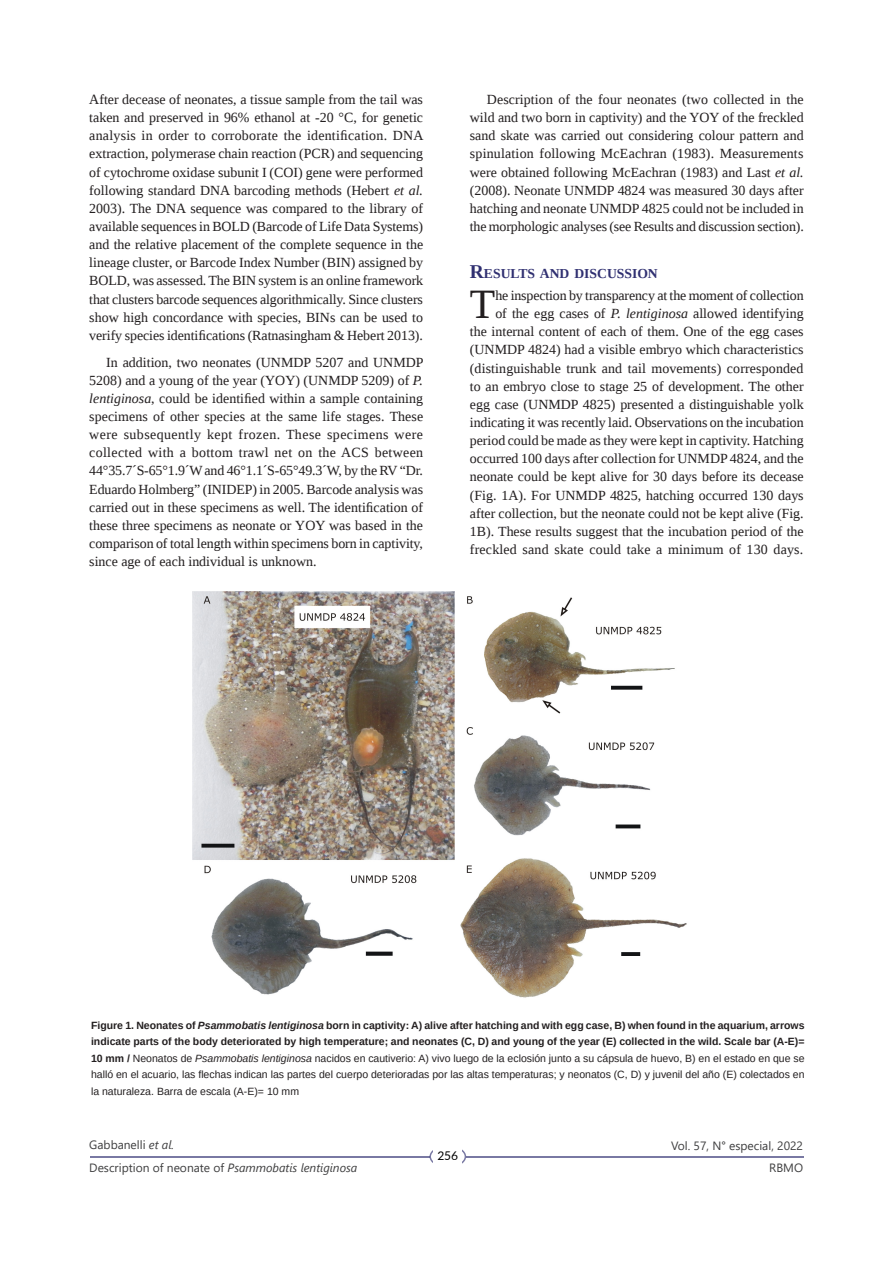
<style>
.page{position:relative;width:893px;height:1263px;background:#fff}
.page>*{position:absolute;margin:0;border:0;box-sizing:border-box;transform-origin:0 0}
.t1{font:41.7px "Liberation Serif";color:#231f20}
.t2{font:13.95px/18.1px "Liberation Serif";color:#231f20;text-align:justify}
.t3{font:700 13.65px "Liberation Serif";color:#303071}
.t4{font:12px/22.4px "Segoe UI";color:#3e3e3f;text-align:right}
.t5{font:12px "Lato";color:#000}
.t6{font:10.5px/16.5px "Liberation Sans";color:#231f20;text-align:justify}
.s1{font-style:italic}
.s2{font-size:19.5px}
.s3{font-weight:700}
.s4{font-weight:700;font-style:italic}
</style>
<div class="page">
<img style="left:193px;top:592px;width:494px;height:406px">
<div style="left:429px;top:1145px;width:37px;height:23px;border:2px solid #303071;border-radius:50%"></div>
<div style="left:433px;top:1135px;width:29px;height:41px;background:#fff"></div>
<hr style="left:466px;top:1156px;width:337px;height:1px;background:#303071">
<hr style="left:90px;top:1156px;width:339px;height:1px;background:#303071">
<p class="t2" style="left:89px;top:90px;width:336px">After decease of neonates, a tissue sample from the tail was taken and preserved in 96% ethanol at -20 °C, for genetic analysis in order to corroborate the identification. DNA extraction, polymerase chain reaction (PCR) and sequencing of cytochrome oxidase subunit I (COI) gene were performed following standard DNA barcoding methods (Hebert <span class="s1">et al.<br></span>2003). The DNA sequence was compared to the library of available sequences in BOLD (Barcode of Life Data Systems) and the relative placement of the complete sequence in the lineage cluster, or Barcode Index Number (BIN) assigned by BOLD, was assessed. The BIN system is an online framework that clusters barcode sequences algorithmically. Since clusters show high concordance with species, BINs can be used to verify species identifications (Ratnasingham &amp; Hebert 2013).</p>
<p class="t2" style="left:89px;top:353px;width:336px;text-indent:17px">In addition, two neonates (UNMDP 5207 and UNMDP 5208) and a young of the year (YOY) (UNMDP 5209) of <span class="s1">P. lentiginosa</span>, could be identified within a sample containing specimens of other species at the same life stages. These were subsequently kept frozen. These specimens were collected with a bottom trawl net on the ACS between 44°35.7´S-65°1.9´W and 46°1.1´S-65°49.3´W, by the RV “Dr.<br>Eduardo Holmberg” (INIDEP) in 2005. Barcode analysis was carried out in these specimens as well. The identification of these three specimens as neonate or YOY was based in the comparison of total length within specimens born in captivity, since age of each individual is unknown.</p>
<p class="t2" style="left:470px;top:90px;width:335px;text-indent:17px">Description of the four neonates (two collected in the wild and two born in captivity) and the YOY of the freckled sand skate was carried out considering colour pattern and spinulation following McEachran (1983). Measurements were obtained following McEachran (1983) and Last <span class="s1">et al. </span>(2008). Neonate UNMDP 4824 was measured 30 days after hatching and neonate UNMDP 4825 could not be included in the morphologic analyses (see Results and discussion section).</p>
<p class="t3" style="left:470px;top:264px;width:189px"><span class="s2">R</span>ESULTS AND DISCUSSION</p>
<h1 class="t1" style="left:470px;top:277px;width:27px">T</h1>
<p class="t2" style="left:470px;top:286px;width:335px;text-align:right">he inspection by transparency at the moment of collection<br>of the egg cases of <span class="s1">P. lentiginosa</span> allowed identifying<br>the internal content of each of them. One of the egg cases (UNMDP 4824) had a visible embryo which characteristics (distinguishable trunk and tail movements) corresponded to an embryo close to stage 25 of development. The other egg case (UNMDP 4825) presented a distinguishable yolk indicating it was recently laid. Observations on the incubation period could be made as they were kept in captivity. Hatching occurred 100 days after collection for UNMDP 4824, and the neonate could be kept alive for 30 days before its decease (Fig. 1A). For UNMDP 4825, hatching occurred 130 days after collection, but the neonate could not be kept alive (Fig.<br>1B). These results suggest that the incubation period of the freckled sand skate could take a minimum of 130 days.</p>
<p class="t6" style="left:91px;top:1017px;width:715px"><span class="s3">Figure 1. Neonates of</span> <span class="s4">Psammobatis lentiginosa</span> <span class="s3">born in captivity: A) alive after hatching and with egg case, B) when found in the aquarium, arrows indicate parts of the body deteriorated by high temperature; and neonates (C, D) and young of the year (E) collected in the wild. Scale bar (A-E)= 10 mm /</span> Neonatos de <span class="s1">Psammobatis lentiginosa</span> nacidos en cautiverio: A) vivo luego de la eclosión junto a su cápsula de huevo, B) en el estado en que se halló en el acuario, las flechas indican las partes del cuerpo deterioradas por las altas temperaturas; y neonatos (C, D) y juvenil del año (E) colectados en la naturaleza. Barra de escala (A-E)= 10 mm</p>
<p class="t4" style="left:89px;top:1133px;width:86px">Gabbanelli <span class="s1">et al.</span></p>
<p class="t4" style="left:671px;top:1133px;width:134px">Vol. 57, N° especial, 2022<br>RBMO</p>
<p class="t5" style="left:437px;top:1147px;width:22px">256</p>
<p class="t4" style="left:89px;top:1156px;width:269px">Description of neonate of <span class="s1">Psammobatis lentiginosa</span></p>
</div>
